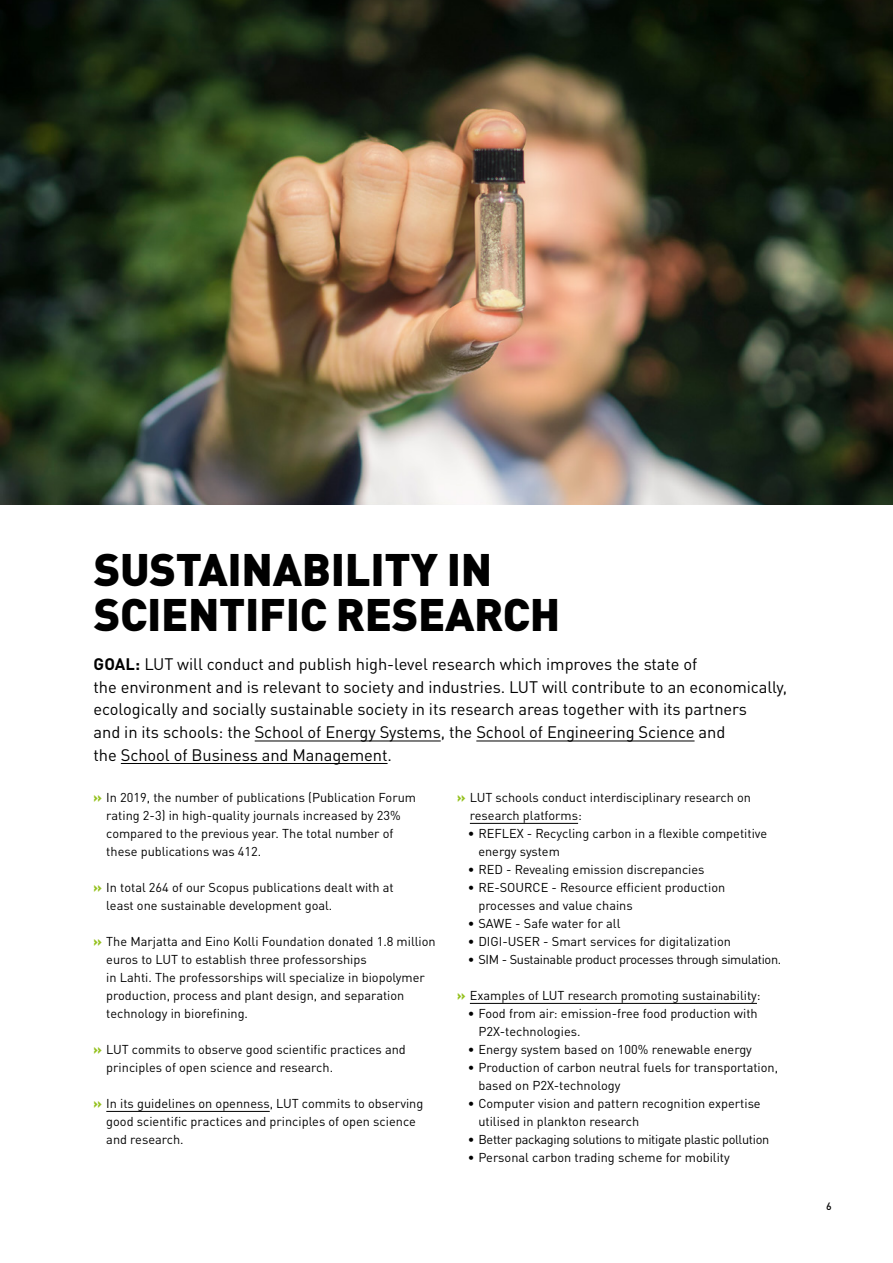
<style>
.page{position:relative;width:893px;height:1263px;background:#fff}
.page>*{position:absolute;margin:0;border:0;box-sizing:border-box;transform-origin:0 0}
.t1{font:900 45px/45px "DIN Pro";letter-spacing:-.01em;color:#000}
.t2{font:16.5px/22.5px "DIN Pro";letter-spacing:-.005em;color:#000}
.t3{font:12.75px/18px "DIN Pro";color:#000}
.t4{font:12.75px "DIN Pro";letter-spacing:-.025em;color:#000}
.t5{font:500 10.5px "DIN Pro";color:#000}
.s1{font-weight:700}
.s2{font-weight:900;color:#95c11f}
</style>
<div class="page">
<hr style="left:255px;top:741px;width:186px;height:1px;background:#000">
<hr style="left:476px;top:741px;width:218px;height:1px;background:#000">
<hr style="left:121px;top:763px;width:267px;height:1px;background:#000">
<hr style="left:106px;top:1111px;width:164px;height:1px;background:#000">
<hr style="left:470px;top:823px;width:108px;height:1px;background:#000">
<hr style="left:470px;top:1003px;width:287px;height:1px;background:#000">
<img style="left:0;top:0;width:893px;height:505px">
<h1 class="t1" style="left:94px;top:541px;width:468px">SUSTAINABILITY IN<br>SCIENTIFIC RESEARCH</h1>
<p class="t2" style="left:94px;top:652px;width:695px"><span class="s1">GOAL:</span> LUT will conduct and publish high-level research which improves the state of<br>the environment and is relevant to society and industries. LUT will contribute to an economically, ecologically and socially sustainable society in its research areas together with its partners<br>and in its schools: the School of Energy Systems, the School of Engineering Science and<br>the School of Business and Management.</p>
<p class="t3" style="left:106px;top:787px;width:311px;text-indent:-13px"><span class="s2">»</span> In 2019, the number of publications (Publication Forum rating 2-3) in high-quality journals increased by 23% compared to the previous year. The total number of these publications was 412.</p>
<p class="t3" style="left:106px;top:877px;width:289px;text-indent:-13px"><span class="s2">»</span> In total 264 of our Scopus publications dealt with at least one sustainable development goal.</p>
<p class="t3" style="left:106px;top:931px;width:331px;text-indent:-13px"><span class="s2">»</span> The Marjatta and Eino Kolli Foundation donated 1.8 million euros to LUT to establish three professorships<br>in Lahti. The professorships will specialize in biopolymer production, process and plant design, and separation technology in biorefining.</p>
<p class="t3" style="left:106px;top:1039px;width:301px;text-indent:-13px"><span class="s2">»</span> LUT commits to observe good scientific practices and principles of open science and research.</p>
<p class="t3" style="left:106px;top:1093px;width:319px;text-indent:-13px"><span class="s2">»</span> In its guidelines on openness, LUT commits to observing good scientific practices and principles of open science and research.</p>
<p class="t3" style="left:470px;top:787px;width:283px;text-indent:-13px"><span class="s2">»</span> LUT schools conduct interdisciplinary research on research platforms:</p>
<p class="t3" style="left:478px;top:823px;width:290px;text-indent:-11px">• REFLEX - Recycling carbon in a flexible competitive energy system</p>
<p class="t3" style="left:468px;top:859px;width:238px">• RED - Revealing emission discrepancies</p>
<p class="t3" style="left:478px;top:877px;width:248px;text-indent:-11px">• RE-SOURCE - Resource efficient production processes and value chains</p>
<p class="t3" style="left:468px;top:913px;width:154px">• SAWE - Safe water for all</p>
<p class="t3" style="left:468px;top:931px;width:265px">• DIGI-USER - Smart services for digitalization</p>
<p class="t4" style="left:468px;top:950px;width:315px">• SIM - Sustainable product processes through simulation.</p>
<p class="t3" style="left:457px;top:985px;width:305px"><span class="s2">»</span> Examples of LUT research promoting sustainability:</p>
<p class="t3" style="left:478px;top:1003px;width:281px;text-indent:-11px">• Food from air: emission-free food production with<br>P2X-technologies.</p>
<p class="t3" style="left:468px;top:1039px;width:286px">• Energy system based on 100% renewable energy</p>
<p class="t3" style="left:478px;top:1057px;width:301px;text-indent:-11px">• Production of carbon neutral fuels for transportation, based on P2X-technology</p>
<p class="t3" style="left:478px;top:1093px;width:284px;text-indent:-11px">• Computer vision and pattern recognition expertise utilised in plankton research</p>
<p class="t4" style="left:468px;top:1130px;width:303px">• Better packaging solutions to mitigate plastic pollution</p>
<p class="t3" style="left:468px;top:1147px;width:264px">• Personal carbon trading scheme for mobility</p>
<p class="t5" style="left:826px;top:1197px;width:7px">6</p>
</div>
